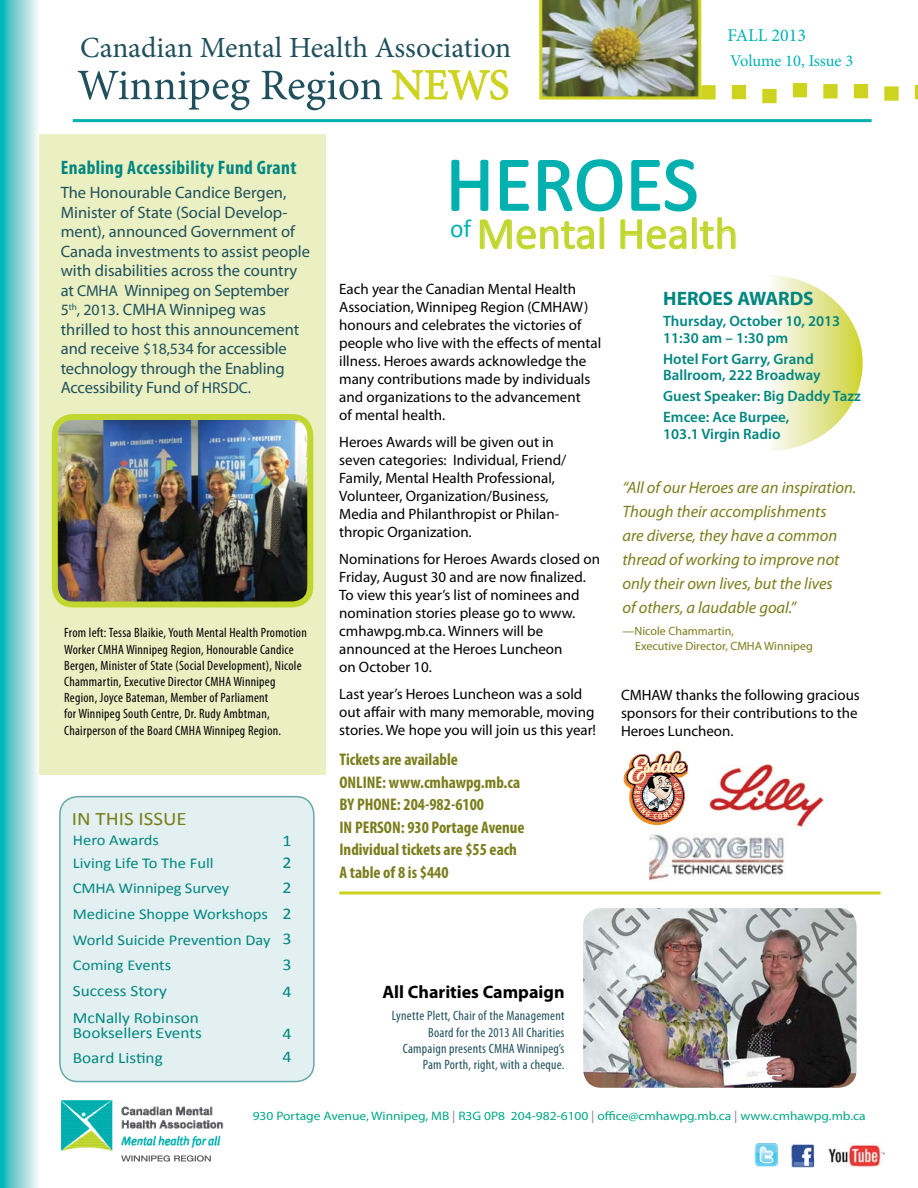
<style>
.page{position:relative;width:918px;height:1188px;background:#fff}
.page>*{position:absolute;margin:0;border:0;box-sizing:border-box;transform-origin:0 0}
.t1{font:78px "Calibri";color:#00b1b0}
.t2{font:45px "Calibri";color:#c1d72f}
.t3{font:29.25px "Minion Pro";color:#20505c}
.t4{font:700 condensed 19.5px "Myriad Pro";letter-spacing:.02em;color:#008680}
.t5{font:700 19.5px "Myriad Pro";color:#008680}
.t6{font:19.05px "Calibri";color:#7a7d1a;scale:1.1 1}
.t7{font:700 18px "Myriad Pro";color:#000}
.t8{font:18px "Minion Pro";color:#00b1b3}
.t9{font:700 condensed 16.8px/22.5px "Myriad Pro";color:#7a7d1a}
.t10{font:16.5px/19.5px "Myriad Pro";color:#20505c}
.t11{font:italic 16.5px/24px "Myriad Pro";color:#7a7d1a}
.t12{font:16.5px "Minion Pro";letter-spacing:-.005em;color:#00b1b3}
.t13{font:16.35px/23.4px "Calibri";color:#008680;scale:1.1 1}
.t14{font:15.75px/15px "Calibri";color:#008680;scale:1.1 1}
.t15{font:15px/18px "Myriad Pro";color:#000}
.t16{font:600 15px/16.5px "Myriad Pro";color:#008680}
.t17{font:15px/25.5px "Calibri";color:#008680;text-align:justify;scale:1.1 1}
.t18{font:condensed 13.5px/16.2px "Myriad Pro";letter-spacing:.02em;color:#000}
.t19{font:condensed 13.5px/16.2px "Myriad Pro";letter-spacing:.02em;color:#20505c;text-align:right}
.t20{font:12.3px "Myriad Pro";color:#00a886;scale:1.1 1}
.t21{font:12px/15px "Myriad Pro";color:#7a7d1a}
.s1{font-size:15.75px}
.s2{font-size:16.35px}
.s3{color:#808285}
</style>
<div class="page">
<svg style="left:771px;top:275px;width:92px;height:176px"></svg>
<div style="left:17px;top:134px;width:309px;height:641px;background:#eaf0c2"></div>
<svg style="left:78px;top:71px;width:304px;height:39px"></svg>
<svg style="left:392px;top:70px;width:116px;height:30px"></svg>
<svg style="left:915px;top:85px;width:3px;height:14px"></svg>
<div style="left:884px;top:86px;width:15px;height:15px;background:#cdd31f;border:1px solid #cdd31f"></div>
<div style="left:854px;top:84px;width:14px;height:14px;background:#cdd31f"></div>
<div style="left:823px;top:84px;width:15px;height:14px;background:#cdd31f;border:1px solid #cdd31f"></div>
<div style="left:793px;top:83px;width:14px;height:14px;background:#cdd31f"></div>
<div style="left:762px;top:89px;width:15px;height:14px;background:#cdd31f;border:1px solid #cdd31f"></div>
<div style="left:732px;top:85px;width:14px;height:14px;background:#cdd31f"></div>
<div style="left:701px;top:85px;width:15px;height:14px;background:#cdd31f;border:1px solid #cdd31f"></div>
<div style="left:60px;top:797px;width:254px;height:285px;background:#e2f0f1;border-radius:18px"></div>
<div style="left:59px;top:796px;width:256px;height:286px;border:2px solid #64a9a8;border-radius:18px"></div>
<img style="left:539px;top:0;width:162px;height:99px">
<img style="left:828px;top:1143px;width:56px;height:24px">
<img style="left:754px;top:1144px;width:24px;height:23px">
<img style="left:791px;top:1144px;width:24px;height:24px">
<svg style="left:121px;top:1155px;width:90px;height:7px"></svg>
<img style="left:61px;top:1100px;width:163px;height:51px">
<svg style="left:0;top:0;width:39px;height:1188px;background:#85d5d6"></svg>
<hr style="left:339px;top:892px;width:542px;height:3px;background:#cbd320">
<img style="left:624px;top:750px;width:65px;height:75px">
<img style="left:709px;top:764px;width:115px;height:64px">
<img style="left:650px;top:833px;width:135px;height:48px">
<svg style="left:451px;top:159px;width:285px;height:91px"></svg>
<hr style="left:73px;top:119px;width:799px;height:3px;background:#00b1b0">
<img style="left:583px;top:908px;width:274px;height:180px">
<img style="left:59px;top:421px;width:247px;height:179px">
<div style="left:52px;top:414px;width:261px;height:193px;border:6px solid #c1d72f;border-radius:18px"></div>
<h3 class="t3" style="left:80px;top:28px;width:433px">Canadian Mental Health Association</h3>
<p class="t8" style="left:728px;top:23px;width:80px">FALL 2013</p>
<p class="t12" style="left:730px;top:50px;width:125px">Volume 10, Issue 3</p>
<h1 class="t1" style="left:446px;top:135px;width:255px">HEROES</h1>
<h2 class="t2" style="left:450px;top:205px;width:290px"><sup>of</sup> Mental Health</h2>
<h3 class="t4" style="left:61px;top:155px;width:237px">Enabling Accessibility Fund Grant</h3>
<p class="t10" style="left:61px;top:183px;width:251px">The Honourable Candice Bergen, Minister of State (Social Develop&shy;ment), announced Government of Canada investments to assist people with disabilities across the country at <span class="s1">CMHA</span> Winnipeg on September <span class="s1">5</span><sup>th</sup><span class="s1">, 2013</span>. CMHA Winnipeg was thrilled to host this announcement and receive <span class="s1">$18,534</span> for accessible technology through the Enabling Accessibility Fund of <span class="s1">HRSDC.</span></p>
<p class="t15" style="left:339px;top:280px;width:264px">Each year the Canadian Mental Health Association, Winnipeg Region (CMHAW) honours and celebrates the victories of people who live with the effects of mental illness. Heroes awards acknowledge the many contributions made by individuals and organizations to the advancement<br>of mental health.</p>
<p class="t15" style="left:339px;top:433px;width:229px">Heroes Awards will be given out in seven categories: Individual, Friend/ Family, Mental Health Professional, Volunteer, Organization/Business, Media and Philanthropist or Philan&shy;thropic Organization.</p>
<p class="t15" style="left:339px;top:550px;width:262px">Nominations for Heroes Awards closed on Friday, August 30 and are now finalized.<br>To view this year’s list of nominees and nomination stories please go to www. cmhawpg.mb.ca. Winners will be announced at the Heroes Luncheon<br>on October 10.</p>
<p class="t15" style="left:339px;top:685px;width:258px">Last year’s Heroes Luncheon was a sold out affair with many memorable, moving stories. We hope you will join us this year!</p>
<h3 class="t5" style="left:663px;top:286px;width:152px">HEROES AWARDS</h3>
<p class="t16" style="left:663px;top:313px;width:179px">Thursday, October 10, 2013<br>11:30 am – 1:30 pm</p>
<p class="t16" style="left:663px;top:350px;width:159px">Hotel Fort Garry, Grand<br>Ballroom, 222 Broadway</p>
<p class="t16" style="left:663px;top:386px;width:199px;line-height:21px">Guest Speaker: Big Daddy Tazz<br>Emcee: Ace Burpee,</p>
<p class="t16" style="left:663px;top:425px;width:119px">103.1 Virgin Radio</p>
<p class="t11" style="left:622px;top:475px;width:235px">“All of our Heroes are an inspiration.<br>Though their accomplishments<br>are diverse, they have a common thread of working to improve not only their own lives, but the lives<br>of others, a laudable goal.”</p>
<p class="t18" style="left:64px;top:625px;width:244px">From left: Tessa Blaikie, Youth Mental Health Promotion Worker CMHA Winnipeg Region, Honourable Candice Bergen, Minister of State (Social Development), Nicole Chammartin, Executive Director CMHA Winnipeg Region, Joyce Bateman, Member of Parliament<br>for Winnipeg South Centre, Dr. Rudy Ambtman, Chairperson of the Board CMHA Winnipeg Region.</p>
<p class="t21" style="left:635px;top:624px;width:179px;text-indent:-13px">—Nicole Chammartin,<br>Executive Director, CMHA Winnipeg</p>
<p class="t15" style="left:621px;top:686px;width:240px">CMHAW thanks the following gracious sponsors for their contributions to the<br>Heroes Luncheon.</p>
<p class="t6" style="left:72px;top:807px;width:106px">IN THIS ISSUE</p>
<p class="t17" style="left:73px;top:827px;width:80px">Hero Awards</p>
<p class="t13" style="left:282px;top:829px;width:10px">1</p>
<p class="t17" style="left:73px;top:850px;width:130px">Living Life To The Full</p>
<p class="t17" style="left:73px;top:876px;width:144px">CMHA Winnipeg Survey</p>
<p class="t13" style="left:282px;top:850px;width:10px">2</p>
<p class="t13" style="left:282px;top:876px;width:10px">2</p>
<p class="t17" style="left:73px;top:901px;width:200px">Medicine Shoppe Workshops <span class="s2">2<br></span>World Suicide Prevention Day <span class="s2">3<br></span>Coming Events</p>
<p class="t13" style="left:282px;top:953px;width:10px">3</p>
<p class="t14" style="left:73px;top:984px;width:87px">Success Story</p>
<p class="t13" style="left:282px;top:980px;width:10px">4</p>
<p class="t14" style="left:73px;top:1011px;width:119px">McNally Robinson<br>Booksellers Events</p>
<p class="t14" style="left:73px;top:1050px;width:83px">Board Listing</p>
<p class="t13" style="left:282px;top:1022px;width:10px">4<br>4</p>
<p class="t9" style="left:339px;top:748px;width:187px">Tickets are available<br>ONLINE: www.cmhawpg.mb.ca<br>BY PHONE: 204-982-6100<br>IN PERSON: 930 Portage Avenue<br>Individual tickets are $55 each<br>A table of 8 is $440</p>
<p class="t7" style="left:383px;top:980px;width:183px">All Charities Campaign</p>
<p class="t19" style="left:392px;top:1008px;width:174px">Lynette Plett, Chair of the Management Board for the 2013 All Charities Campaign presents CMHA Winnipeg’s Pam Porth, right, with a cheque.</p>
<p class="t20" style="left:253px;top:1108px;width:559px">930 Portage Avenue, Winnipeg, MB <span class="s3">|</span> R3G 0P8 204-982-6100 <span class="s3">|</span> office@cmhawpg.mb.ca <span class="s3">|</span> www.cmhawpg.mb.ca</p>
</div>
